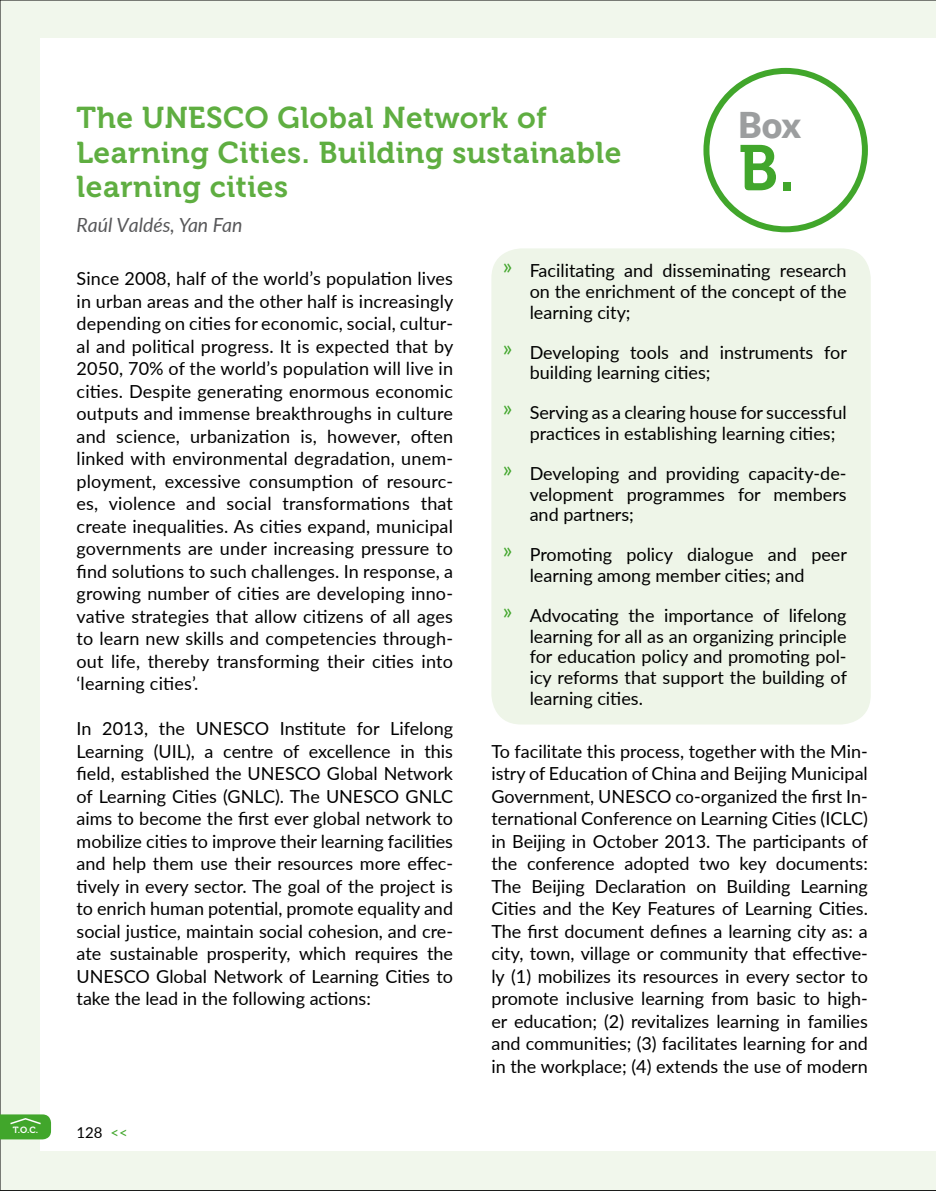
<style>
.page{position:relative;width:936px;height:1191px;background:#fff}
.page>*{position:absolute;margin:0;border:0;box-sizing:border-box;transform-origin:0 0}
.t1{font:64.05px "Museo 700";color:#41a62b}
.t2{font:900 35.55px "Lato";color:#9c9e9f}
.t3{font:30px/34.5px "Museo 700";letter-spacing:.015em;color:#5fae41}
.t4{font:italic 19.5px "Lato";color:#58585a}
.t5{font:18px/22.5px "Lato";color:#000;text-align:justify}
.t6{font:15px "Lato";color:#000}
.t7{font:9px "Museo 700";color:#fff}
.s1{color:#41a62b}
</style>
<div class="page">
<div style="left:0;top:0;width:935px;height:1191px;background:#f1f7ec"></div>
<div style="left:40px;top:39px;width:895px;height:1112px;background:#fff"></div>
<hr style="left:0;top:0;width:935px;height:1px;background:#000">
<hr style="left:0;top:1190px;width:935px;height:1px;background:#000">
<hr style="left:0;top:0;width:1px;height:1190px;background:#000">
<svg style="left:0;top:1114px;width:51px;height:25px"></svg>
<div style="left:491px;top:248px;width:379px;height:476px;background:#eef5e8;border-radius:30px"></div>
<div style="left:703px;top:68px;width:164px;height:164px;border:6px solid #41a62b;border-radius:50%"></div>
<h3 class="t3" style="left:77px;top:101px;width:546px">The UNESCO Global Network of<br>Learning Cities. Building sustainable learning cities</h3>
<p class="t4" style="left:77px;top:211px;width:167px">Raúl Valdés, Yan Fan</p>
<p class="t5" style="left:77px;top:267px;width:378px">Since 2008, half of the world’s population lives in urban areas and the other half is increasingly depending on cities for economic, social, cultur&shy;al and political progress. It is expected that by 2050, 70% of the world’s population will live in cities. Despite generating enormous economic outputs and immense breakthroughs in culture and science, urbanization is, however, often linked with environmental degradation, unem&shy;ployment, excessive consumption of resourc&shy;es, violence and social transformations that create inequalities. As cities expand, municipal governments are under increasing pressure to find solutions to such challenges. In response, a growing number of cities are developing inno&shy;vative strategies that allow citizens of all ages to learn new skills and competencies through&shy;out life, thereby transforming their cities into ‘learning cities’.</p>
<p class="t5" style="left:77px;top:717px;width:378px">In 2013, the UNESCO Institute for Lifelong Learning (UIL), a centre of excellence in this field, established the UNESCO Global Network of Learning Cities (GNLC). The UNESCO GNLC aims to become the first ever global network to mobilize cities to improve their learning facilities and help them use their resources more effec&shy;tively in every sector. The goal of the project is to enrich human potential, promote equality and social justice, maintain social cohesion, and cre&shy;ate sustainable prosperity, which requires the UNESCO Global Network of Learning Cities to take the lead in the following actions:</p>
<h2 class="t2" style="left:738px;top:104px;width:65px">Box</h2>
<h1 class="t1" style="left:738px;top:132px;width:59px">B.</h1>
<p class="t5" style="left:529px;top:259px;width:318px;line-height:20.7px;text-indent:-27px"><sup>»</sup> Facilitating and disseminating research on the enrichment of the concept of the learning city;</p>
<p class="t5" style="left:529px;top:341px;width:319px;line-height:20.7px;text-indent:-27px"><sup>»</sup> Developing tools and instruments for building learning cities;</p>
<p class="t5" style="left:529px;top:401px;width:318px;line-height:20.7px;text-indent:-27px"><sup>»</sup> Serving as a clearing house for successful practices in establishing learning cities;</p>
<p class="t5" style="left:529px;top:462px;width:318px;line-height:20.7px;text-indent:-27px"><sup>»</sup> Developing and providing capacity-de&shy;velopment programmes for members and partners;</p>
<p class="t5" style="left:529px;top:543px;width:319px;line-height:20.7px;text-indent:-27px"><sup>»</sup> Promoting policy dialogue and peer learning among member cities; and</p>
<p class="t5" style="left:529px;top:604px;width:319px;line-height:20.7px;text-indent:-27px"><sup>»</sup> Advocating the importance of lifelong learning for all as an organizing principle for education policy and promoting pol&shy;icy reforms that support the building of learning cities.</p>
<p class="t5" style="left:491px;top:739px;width:378px">To facilitate this process, together with the Min&shy;istry of Education of China and Beijing Municipal Government, UNESCO co-organized the first In&shy;ternational Conference on Learning Cities (ICLC) in Beijing in October 2013. The participants of the conference adopted two key documents:<br>The Beijing Declaration on Building Learning Cities and the Key Features of Learning Cities.<br>The first document defines a learning city as: a city, town, village or community that effective&shy;ly (1) mobilizes its resources in every sector to promote inclusive learning from basic to high&shy;er education; (2) revitalizes learning in families and communities; (3) facilitates learning for and in the workplace; (4) extends the use of modern</p>
<p class="t7" style="left:13px;top:1125px;width:27px">T.O.C.</p>
<p class="t6" style="left:77px;top:1121px;width:53px">128 <span class="s1">&lt;&lt;</span></p>
</div>
